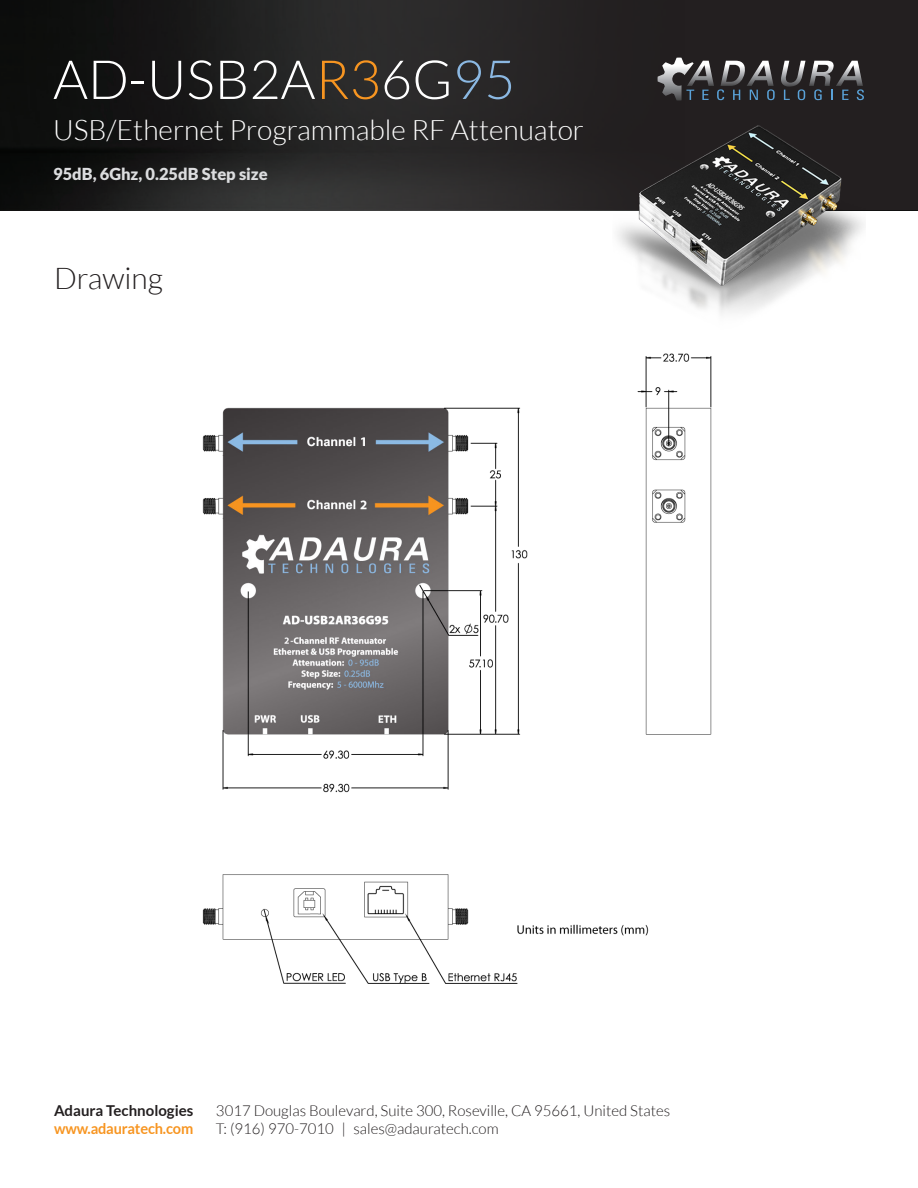
<style>
.page{position:relative;width:918px;height:1188px;background:#fff}
.page>*{position:absolute;margin:0;border:0;box-sizing:border-box;transform-origin:0 0}
.t1{font:300 54px "Lato";color:#fff}
.t2{font:300 30px "Lato";color:#231f20}
.t3{font:300 28.2px "Lato";color:#fff}
.t4{font:900 16.5px "Lato";color:#dcdddf}
.t5{font:300 15px "Lato";color:#231f20}
.t6{font:700 15px "Lato";color:#231f20}
.t7{font:700 15px "Lato";letter-spacing:-.01em;color:#f79521}
.s1{color:#f79521}
.s2{color:#8bb8e2}
</style>
<div class="page">
<img style="left:0;top:0;width:265px;height:210px">
<div style="left:265px;top:0;width:653px;height:210px;background:#231f20"></div>
<img style="left:608px;top:125px;width:258px;height:189px">
<img style="left:202px;top:353px;width:510px;height:631px">
<svg style="left:658px;top:58px;width:206px;height:43px"></svg>
<h1 class="t1" style="left:53px;top:51px;width:464px">AD-USB2A<span class="s1">R3</span>6G<span class="s2">95</span></h1>
<h3 class="t3" style="left:53px;top:114px;width:533px">USB/Ethernet Programmable RF Attenuator</h3>
<p class="t4" style="left:53px;top:164px;width:216px">95dB, 6Ghz, 0.25dB Step size</p>
<p class="t2" style="left:54px;top:262px;width:110px">Drawing</p>
<p class="t6" style="left:54px;top:1102px;width:141px">Adaura Technologies</p>
<p class="t5" style="left:216px;top:1103px;width:456px">3017 Douglas Boulevard, Suite 300, Roseville, CA 95661, United States</p>
<p class="t7" style="left:54px;top:1120px;width:141px">www.adauratech.com</p>
<p class="t5" style="left:216px;top:1121px;width:284px">T: (916) 970-7010 | sales@adauratech.com</p>
</div>
